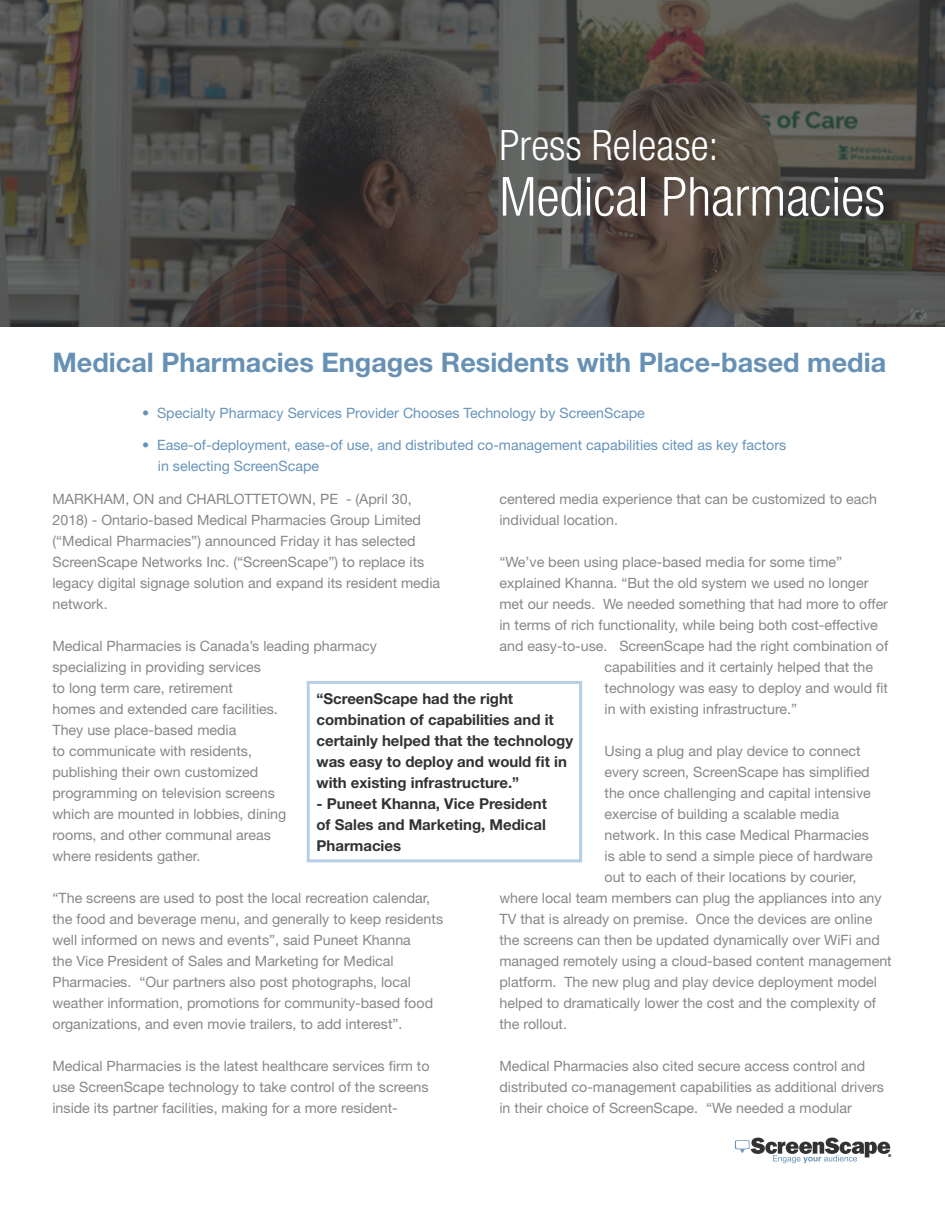
<style>
.page{position:relative;width:945px;height:1215px;background:#fff}
.page>*{position:absolute;margin:0;border:0;box-sizing:border-box;transform-origin:0 0}
.heading{font:300 condensed 54px "Helvetica Neue LT Std";color:#fff}
.heading-2{font:300 condensed 42px "Helvetica Neue LT Std";color:#fff}
.new_heading{font:700 27px "Helvetica Neue LT Std";color:#6691b4}
.quote_box{font:700 15px/21px "Helvetica Neue LT Std";color:#313232}
.t1{font:14.25px/21px "Helvetica Neue LT Std";color:#888787}
.t2{font:14.25px/21px "Helvetica Neue LT Std";color:#6794ba}
.t3{font:800 4.35px "Franklin Gothic";color:#201d1e}
</style>
<div class="page">
<div style="left:307px;top:681px;width:275px;height:181px;border:3px solid #b5cfe6"></div>
<svg style="left:735px;top:1138px;width:155px;height:25px"></svg>
<svg style="left:0;top:0;width:945px;height:326px;background:#4d4a45"></svg>
<p class="heading-2" style="left:500px;top:121px;width:221px">Press Release:</p>
<p class="heading" style="left:500px;top:166px;width:387px">Medical Pharmacies</p>
<p class="new_heading" style="left:52px;top:346px;width:835px">Medical Pharmacies Engages Residents with Place-based media</p>
<p class="t2" style="left:142px;top:403px;width:504px">• Specialty Pharmacy Services Provider Chooses Technology by ScreenScape</p>
<p class="t2" style="left:158px;top:434px;width:630px;text-indent:-16px">• Ease-of-deployment, ease-of use, and distributed co-management capabilities cited as key factors in selecting ScreenScape</p>
<p class="t1" style="left:52px;top:489px;width:389px">MARKHAM, ON and CHARLOTTETOWN, PE - (April 30, 2018) - Ontario-based Medical Pharmacies Group Limited (“Medical Pharmacies”) announced Friday it has selected ScreenScape Networks Inc. (“ScreenScape”) to replace its legacy digital signage solution and expand its resident media network.</p>
<p class="t1" style="left:52px;top:636px;width:326px">Medical Pharmacies is Canada’s leading pharmacy specializing in providing services<br>to long term care, retirement<br>homes and extended care facilities.<br>They use place-based media<br>to communicate with residents,<br>publishing their own customized<br>programming on television screens<br>which are mounted in lobbies, dining<br>rooms, and other communal areas<br>where residents gather.</p>
<p class="t1" style="left:52px;top:888px;width:392px">“The screens are used to post the local recreation calendar, the food and beverage menu, and generally to keep residents well informed on news and events”, said Puneet Khanna<br>the Vice President of Sales and Marketing for Medical Pharmacies. “Our partners also post photographs, local weather information, promotions for community-based food organizations, and even movie trailers, to add interest”.</p>
<p class="t1" style="left:52px;top:1056px;width:379px;text-align:justify">Medical Pharmacies is the latest healthcare services firm to use ScreenScape technology to take control of the screens inside its partner facilities, making for a more resident-</p>
<p class="t1" style="left:500px;top:489px;width:379px">centered media experience that can be customized to each individual location.</p>
<p class="t1" style="left:500px;top:552px;width:344px">“We’ve been using place-based media for some time”</p>
<p class="t1" style="left:500px;top:573px;width:371px">explained Khanna. “But the old system we used no longer</p>
<p class="t1" style="left:500px;top:594px;width:390px">met our needs. We needed something that had more to offer</p>
<p class="t1" style="left:500px;top:615px;width:380px">in terms of rich functionality, while being both cost-effective</p>
<p class="t1" style="left:500px;top:636px;width:390px">and easy-to-use. ScreenScape had the right combination of</p>
<p class="t1" style="left:605px;top:657px;width:270px">capabilities and it certainly helped that the</p>
<p class="t1" style="left:605px;top:678px;width:285px">technology was easy to deploy and would fit</p>
<p class="t1" style="left:605px;top:699px;width:194px">in with existing infrastructure.”</p>
<p class="t1" style="left:605px;top:741px;width:258px">Using a plug and play device to connect</p>
<p class="t1" style="left:605px;top:762px;width:267px">every screen, ScreenScape has simplified</p>
<p class="t1" style="left:605px;top:783px;width:268px">the once challenging and capital intensive</p>
<p class="t1" style="left:605px;top:804px;width:236px">exercise of building a scalable media</p>
<p class="t1" style="left:605px;top:825px;width:266px">network. In this case Medical Pharmacies</p>
<p class="t1" style="left:605px;top:846px;width:270px">is able to send a simple piece of hardware</p>
<p class="t1" style="left:605px;top:867px;width:254px">out to each of their locations by courier,</p>
<p class="t1" style="left:500px;top:888px;width:384px">where local team members can plug the appliances into any</p>
<p class="t1" style="left:500px;top:909px;width:374px">TV that is already on premise. Once the devices are online</p>
<p class="t1" style="left:500px;top:930px;width:382px">the screens can then be updated dynamically over WiFi and</p>
<p class="t1" style="left:500px;top:951px;width:394px">managed remotely using a cloud-based content management</p>
<p class="t1" style="left:500px;top:972px;width:379px">platform. The new plug and play device deployment model</p>
<p class="t1" style="left:500px;top:993px;width:378px">helped to dramatically lower the cost and the complexity of</p>
<p class="t1" style="left:500px;top:1014px;width:69px">the rollout.</p>
<p class="t1" style="left:500px;top:1056px;width:386px">Medical Pharmacies also cited secure access control and distributed co-management capabilities as additional drivers in their choice of ScreenScape. “We needed a modular</p>
<p class="quote_box" style="left:316px;top:688px;width:258px">“ScreenScape had the right combination of capabilities and it certainly helped that the technology was easy to deploy and would fit in with existing infrastructure.”</p>
<p class="quote_box" style="left:316px;top:793px;width:232px;text-align:justify">- Puneet Khanna, Vice President of Sales and Marketing, Medical Pharmacies</p>
<p class="t3" style="left:888px;top:1152px;width:5px">®</p>
</div>
